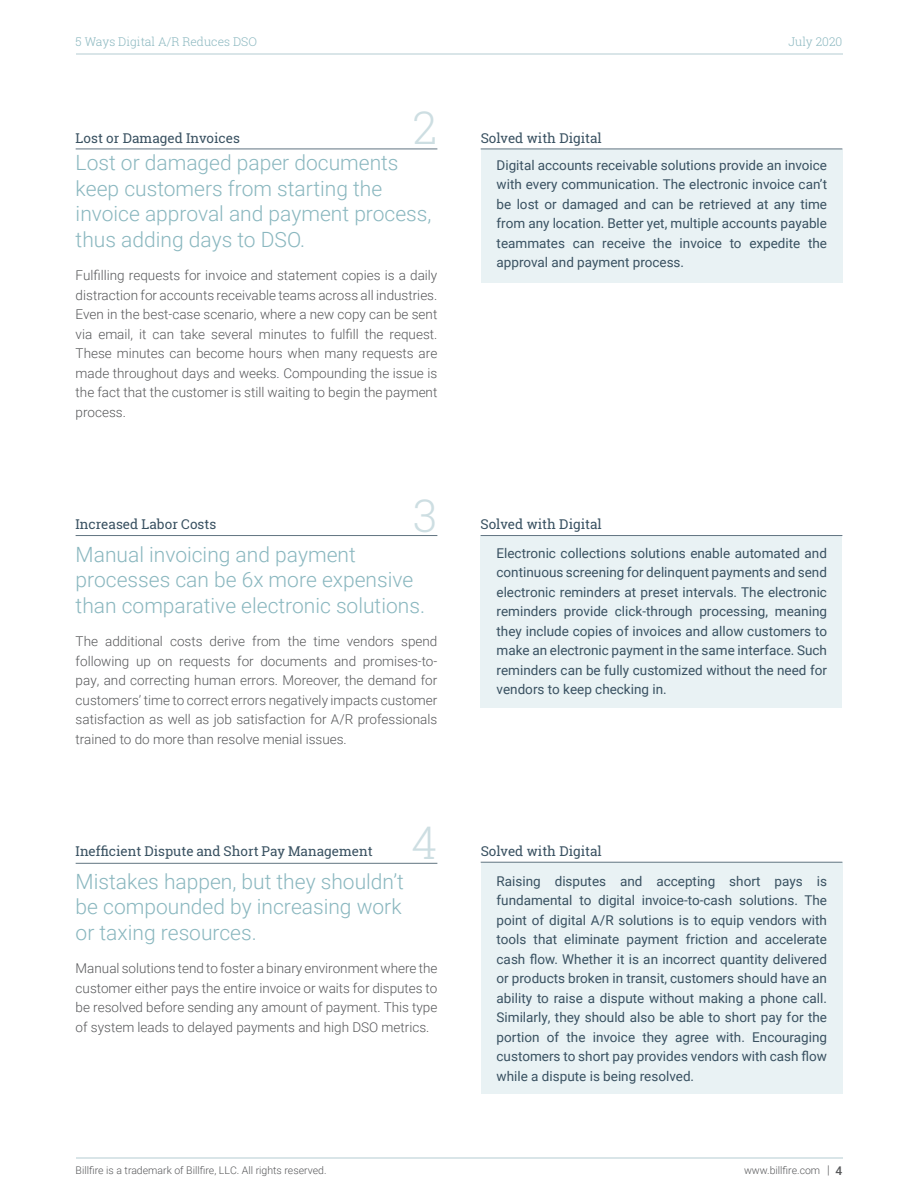
<style>
.page{position:relative;width:918px;height:1188px;background:#fff}
.page>*{position:absolute;margin:0;border:0;box-sizing:border-box;transform-origin:0 0}
.t1{font:300 45px "Roboto Slab";color:#cddee2}
.t2{font:300 21px/25.5px "Roboto";color:#8ab7bf}
.t3{font:13.5px/19.5px "Roboto";color:#395161;text-align:justify}
.t4{font:300 13.5px/19.5px "Roboto";color:#57585a;text-align:justify}
.t5{font:13.5px "Roboto Slab";color:#395161}
.t6{font:300 12px "Roboto Slab";color:#8ab7bf}
.t7{font:300 10.5px "Roboto";color:#57585a}
.s1{font-size:12px}
.s2{font-weight:500;font-size:12px}
</style>
<div class="page">
<div style="left:481px;top:862px;width:361px;height:232px;background:#e9f2f4"></div>
<hr style="left:76px;top:863px;width:361px;height:1px;background:#617481">
<hr style="left:481px;top:862px;width:361px;height:1px;background:#617481">
<div style="left:481px;top:149px;width:361px;height:134px;background:#e9f2f4"></div>
<hr style="left:76px;top:149px;width:361px;height:1px;background:#617481">
<hr style="left:481px;top:149px;width:361px;height:1px;background:#617481">
<div style="left:481px;top:535px;width:361px;height:173px;background:#e9f2f4"></div>
<hr style="left:76px;top:535px;width:361px;height:1px;background:#617481">
<hr style="left:481px;top:535px;width:361px;height:1px;background:#617481">
<hr style="left:76px;top:1158px;width:766px;height:1px;background:#d9e5e8">
<hr style="left:76px;top:53px;width:766px;height:2px;background:#d9e5e8">
<p class="t6" style="left:76px;top:33px;width:183px">5 Ways Digital A/R Reduces DSO</p>
<p class="t6" style="left:788px;top:33px;width:56px">July 2020</p>
<p class="t5" style="left:76px;top:129px;width:166px">Lost or Damaged Invoices</p>
<h1 class="t1" style="left:413px;top:97px;width:26px">2</h1>
<p class="t5" style="left:481px;top:129px;width:123px">Solved with Digital</p>
<h2 class="t2" style="left:76px;top:149px;width:357px">Lost or damaged paper documents keep customers from starting the invoice approval and payment process, thus adding days to DSO.</h2>
<p class="t4" style="left:76px;top:265px;width:363px">Fulfilling requests for invoice and statement copies is a daily distraction for accounts receivable teams across all industries.<br>Even in the best-case scenario, where a new copy can be sent via email, it can take several minutes to fulfill the request.<br>These minutes can become hours when many requests are made throughout days and weeks. Compounding the issue is the fact that the customer is still waiting to begin the payment process.</p>
<p class="t3" style="left:497px;top:155px;width:332px">Digital accounts receivable solutions provide an invoice with every communication. The electronic invoice can’t be lost or damaged and can be retrieved at any time from any location. Better yet, multiple accounts payable teammates can receive the invoice to expedite the approval and payment process.</p>
<p class="t5" style="left:76px;top:515px;width:142px">Increased Labor Costs</p>
<h1 class="t1" style="left:413px;top:485px;width:26px">3</h1>
<p class="t5" style="left:481px;top:515px;width:123px">Solved with Digital</p>
<h2 class="t2" style="left:76px;top:541px;width:351px">Manual invoicing and payment processes can be 6x more expensive than comparative electronic solutions.</h2>
<p class="t4" style="left:76px;top:631px;width:363px">The additional costs derive from the time vendors spend following up on requests for documents and promises-to&shy;pay, and correcting human errors. Moreover, the demand for customers’ time to correct errors negatively impacts customer satisfaction as well as job satisfaction for A/R professionals trained to do more than resolve menial issues.</p>
<p class="t3" style="left:497px;top:543px;width:332px">Electronic collections solutions enable automated and continuous screening for delinquent payments and send electronic reminders at preset intervals. The electronic reminders provide click-through processing, meaning they include copies of invoices and allow customers to make an electronic payment in the same interface. Such reminders can be fully customized without the need for vendors to keep checking in.</p>
<p class="t5" style="left:76px;top:842px;width:299px">Inefficient Dispute and Short Pay Management</p>
<h1 class="t1" style="left:412px;top:812px;width:27px">4</h1>
<p class="t5" style="left:481px;top:842px;width:123px">Solved with Digital</p>
<h2 class="t2" style="left:76px;top:868px;width:330px;text-align:justify">Mistakes happen, but they shouldn’t be compounded by increasing work or taxing resources.</h2>
<p class="t4" style="left:76px;top:958px;width:363px">Manual solutions tend to foster a binary environment where the customer either pays the entire invoice or waits for disputes to be resolved before sending any amount of payment. This type of system leads to delayed payments and high DSO metrics.</p>
<p class="t3" style="left:497px;top:871px;width:332px">Raising disputes and accepting short pays is fundamental to digital invoice-to-cash solutions. The point of digital A/R solutions is to equip vendors with tools that eliminate payment friction and accelerate cash flow. Whether it is an incorrect quantity delivered or products broken in transit, customers should have an ability to raise a dispute without making a phone call.<br>Similarly, they should also be able to short pay for the portion of the invoice they agree with. Encouraging customers to short pay provides vendors with cash flow while a dispute is being resolved.</p>
<p class="t7" style="left:76px;top:1163px;width:252px">Billfire is a trademark of Billfire, LLC. All rights reserved.</p>
<p class="t7" style="left:744px;top:1163px;width:100px">www.billfire.com <span class="s1">|</span> <span class="s2">4</span></p>
</div>
